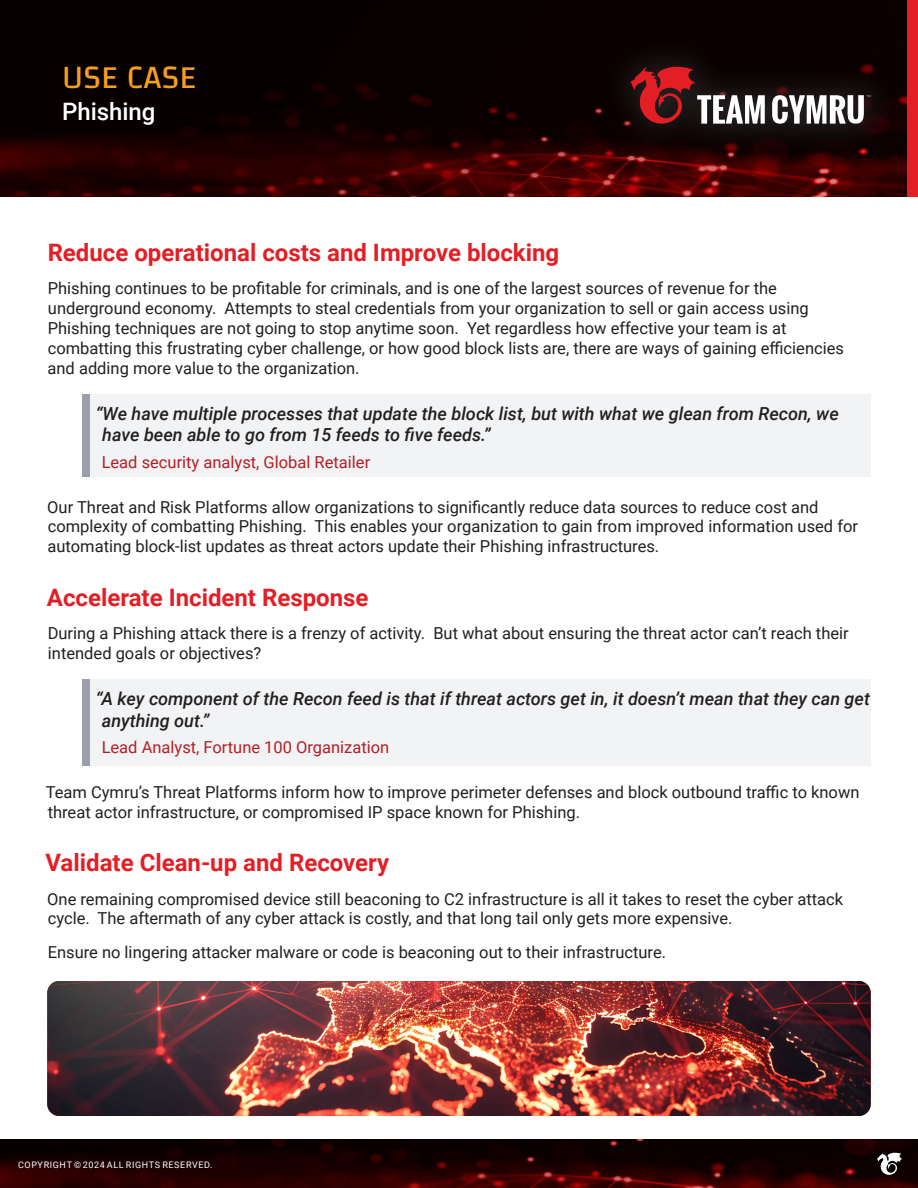
<style>
.page{position:relative;width:918px;height:1188px;background:#fff}
.page>*{position:absolute;margin:0;border:0;box-sizing:border-box;transform-origin:0 0}
.t1{font:200 33px "Changa";letter-spacing:.01em;color:#f69f1d}
.My_Paragraph{font:700 24px "Roboto";color:#e41e25}
.t2{font:500 24px "Roboto";letter-spacing:-.005em;color:#fff}
.My_Paragraph-2{font:italic 500 18px/21.6px "Roboto";color:#231f20}
.My_Paragraph-3{font:16.5px/19.8px "Roboto";color:#231f20}
.My_Paragraph-4{font:16.5px "Roboto";color:#b41f25}
.t3{font:9px "Roboto";letter-spacing:.065em;color:#fff}
</style>
<div class="page">
<img style="left:0;top:1140px;width:918px;height:48px">
<svg style="left:877px;top:1152px;width:26px;height:24px"></svg>
<img style="left:0;top:0;width:907px;height:197px">
<div style="left:89px;top:394px;width:782px;height:83px;background:#f1f3f4"></div>
<div style="left:89px;top:680px;width:782px;height:86px;background:#f1f3f4"></div>
<div style="left:82px;top:394px;width:7px;height:83px;background:#9b9faa"></div>
<div style="left:82px;top:680px;width:7px;height:86px;background:#9b9faa"></div>
<svg style="left:599px;top:35px;width:303px;height:121px;fill:#0d0101"></svg>
<svg style="left:630px;top:65px;width:135px;height:62px"></svg>
<svg style="left:772px;top:95px;width:99px;height:29px"></svg>
<img style="left:47px;top:981px;width:824px;height:135px">
<div style="left:907px;top:0;width:11px;height:197px;background:#e41e25"></div>
<p class="t1" style="left:62px;top:58px;width:136px">USE CASE</p>
<p class="t2" style="left:62px;top:95px;width:95px">Phishing</p>
<p class="My_Paragraph" style="left:48px;top:236px;width:513px">Reduce operational costs and Improve blocking</p>
<p class="My_Paragraph-3" style="left:48px;top:278px;width:798px">Phishing continues to be profitable for criminals, and is one of the largest sources of revenue for the underground economy. Attempts to steal credentials from your organization to sell or gain access using Phishing techniques are not going to stop anytime soon. Yet regardless how effective your team is at combatting this frustrating cyber challenge, or how good block lists are, there are ways of gaining efficiencies and adding more value to the organization.</p>
<p class="My_Paragraph-2" style="left:102px;top:402px;width:738px;text-indent:-7px">“We have multiple processes that update the block list, but with what we glean from Recon, we have been able to go from 15 feeds to five feeds.”</p>
<p class="My_Paragraph-4" style="left:102px;top:451px;width:270px">Lead security analyst, Global Retailer</p>
<p class="My_Paragraph-3" style="left:47px;top:496px;width:812px">Our Threat and Risk Platforms allow organizations to significantly reduce data sources to reduce cost and complexity of combatting Phishing. This enables your organization to gain from improved information used for automating block-list updates as threat actors update their Phishing infrastructures.</p>
<p class="My_Paragraph" style="left:47px;top:580px;width:323px">Accelerate Incident Response</p>
<p class="My_Paragraph-3" style="left:48px;top:623px;width:803px">During a Phishing attack there is a frenzy of activity. But what about ensuring the threat actor can’t reach their intended goals or objectives?</p>
<p class="My_Paragraph-2" style="left:102px;top:687px;width:770px;text-indent:-6px">“A key component of the Recon feed is that if threat actors get in, it doesn’t mean that they can get anything out.”</p>
<p class="My_Paragraph-4" style="left:102px;top:736px;width:289px">Lead Analyst, Fortune 100 Organization</p>
<p class="My_Paragraph-3" style="left:46px;top:781px;width:815px">Team Cymru’s Threat Platforms inform how to improve perimeter defenses and block outbound traffic to known threat actor infrastructure, or compromised IP space known for Phishing.</p>
<p class="My_Paragraph" style="left:45px;top:846px;width:345px">Validate Clean-up and Recovery</p>
<p class="My_Paragraph-3" style="left:47px;top:888px;width:797px">One remaining compromised device still beaconing to C2 infrastructure is all it takes to reset the cyber attack cycle. The aftermath of any cyber attack is costly, and that long tail only gets more expensive.</p>
<p class="My_Paragraph-3" style="left:48px;top:941px;width:620px">Ensure no lingering attacker malware or code is beaconing out to their infrastructure.</p>
<p class="t3" style="left:18px;top:1159px;width:196px">COPYRIGHT © 2024 ALL RIGHTS RESERVED.</p>
</div>
